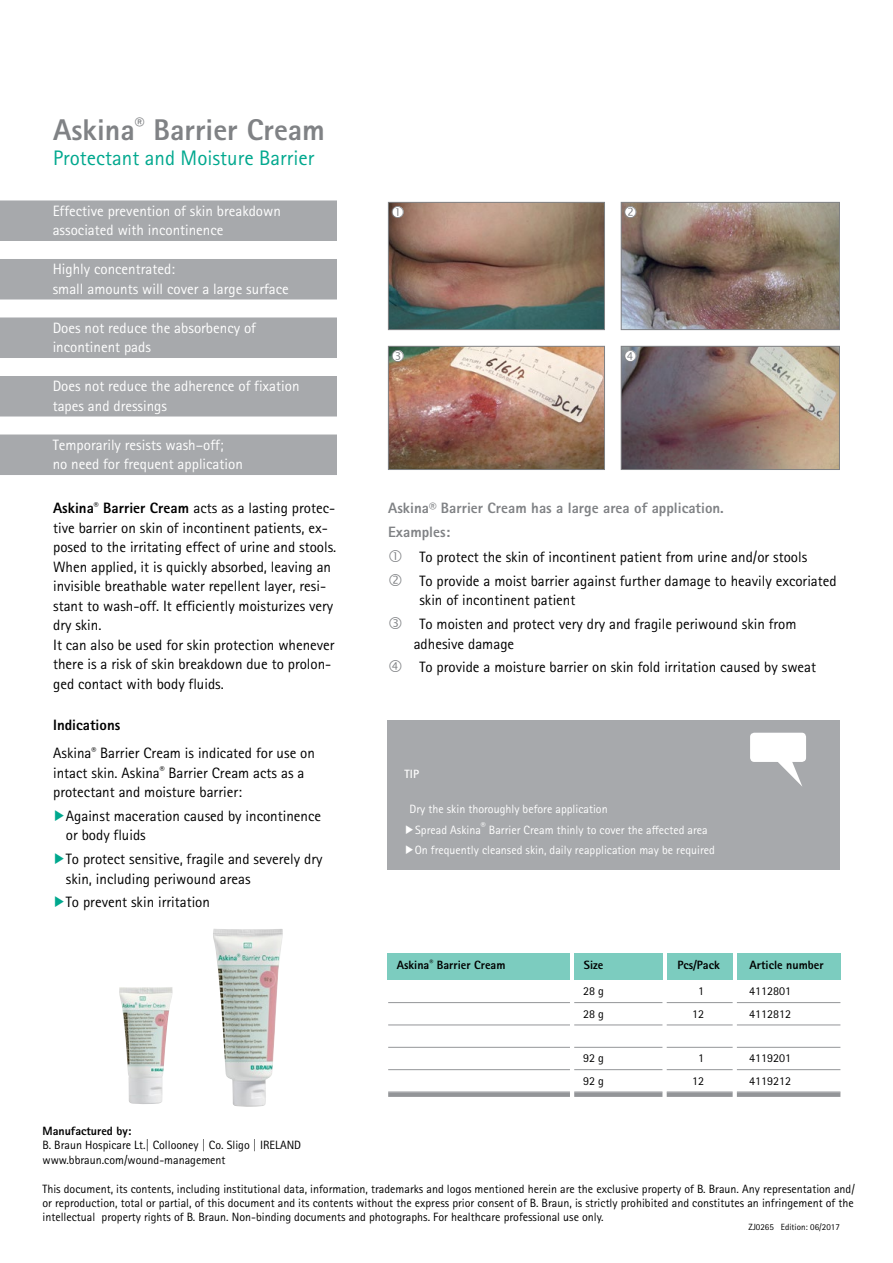
<style>
.page{position:relative;width:893px;height:1263px;background:#fff}
.page>*{position:absolute;margin:0;border:0;box-sizing:border-box;transform-origin:0 0}
.t1{font:800 30px "Rotis Sans Serif Pro";color:#808285}
.t2{font:21px "Rotis Sans Serif Pro";color:#00a88e}
.t3{font:15px/19.5px "Rotis Sans Serif Pro";color:#000}
.t4{font:15px/19.5px "Rotis Sans Serif Pro";color:#fff}
.t5{font:800 15px/23.7px "Rotis Sans Serif Pro";color:#808285}
.t6{font:12px/14.4px "Rotis Sans Serif Pro";color:#000}
.t7{font:12px/20.7px "Rotis Sans Serif Pro";color:#fff}
.t8{font:800 12px "Rotis Sans Serif Pro";color:#000}
.t9{font:700 12px "Rotis Sans Serif Pro";color:#fff}
.t10{font:9px "Rotis Sans Serif Pro";color:#000}
.s1{font-weight:800}
</style>
<div class="page">
<div style="left:0;top:200px;width:337px;height:21px;background:#a7a9ac"></div>
<div style="left:0;top:220px;width:337px;height:21px;background:#a7a9ac"></div>
<div style="left:0;top:259px;width:337px;height:21px;background:#a7a9ac"></div>
<div style="left:0;top:278px;width:337px;height:21px;background:#a7a9ac"></div>
<div style="left:0;top:317px;width:337px;height:21px;background:#a7a9ac"></div>
<div style="left:0;top:337px;width:337px;height:21px;background:#a7a9ac"></div>
<div style="left:0;top:376px;width:337px;height:21px;background:#a7a9ac"></div>
<div style="left:0;top:395px;width:337px;height:21px;background:#a7a9ac"></div>
<div style="left:0;top:434px;width:337px;height:21px;background:#a7a9ac"></div>
<div style="left:0;top:454px;width:337px;height:21px;background:#a7a9ac"></div>
<div style="left:388px;top:720px;width:452px;height:150px;background:#a7a9ac"></div>
<div style="left:750px;top:733px;width:56px;height:29px;background:#fff;border-radius:4px"></div>
<svg style="left:778px;top:762px;width:24px;height:24px"></svg>
<div style="left:388px;top:953px;width:182px;height:27px;background:#7cccbf"></div>
<div style="left:574px;top:953px;width:88px;height:27px;background:#7cccbf"></div>
<div style="left:667px;top:953px;width:66px;height:27px;background:#7cccbf"></div>
<div style="left:737px;top:953px;width:103px;height:27px;background:#7cccbf"></div>
<hr style="left:388px;top:1002px;width:182px;height:1px;background:#939598">
<hr style="left:574px;top:1002px;width:88px;height:1px;background:#939598">
<hr style="left:667px;top:1002px;width:66px;height:1px;background:#939598">
<hr style="left:737px;top:1002px;width:103px;height:1px;background:#939598">
<hr style="left:388px;top:1024px;width:182px;height:1px;background:#939598">
<hr style="left:574px;top:1024px;width:88px;height:1px;background:#939598">
<hr style="left:667px;top:1024px;width:66px;height:1px;background:#939598">
<hr style="left:737px;top:1024px;width:103px;height:1px;background:#939598">
<hr style="left:388px;top:1047px;width:182px;height:1px;background:#939598">
<hr style="left:574px;top:1047px;width:88px;height:1px;background:#939598">
<hr style="left:667px;top:1047px;width:66px;height:1px;background:#939598">
<hr style="left:737px;top:1047px;width:103px;height:1px;background:#939598">
<hr style="left:388px;top:1069px;width:182px;height:1px;background:#939598">
<hr style="left:574px;top:1069px;width:88px;height:1px;background:#939598">
<hr style="left:667px;top:1069px;width:66px;height:1px;background:#939598">
<hr style="left:737px;top:1069px;width:103px;height:1px;background:#939598">
<div style="left:388px;top:1092px;width:182px;height:5px;background:#939598"></div>
<div style="left:574px;top:1092px;width:88px;height:5px;background:#939598"></div>
<div style="left:667px;top:1092px;width:66px;height:5px;background:#939598"></div>
<div style="left:737px;top:1092px;width:103px;height:5px;background:#939598"></div>
<img style="left:390px;top:204px;width:213px;height:124px">
<div style="left:388px;top:202px;width:217px;height:128px;border:1px solid #808285"></div>
<img style="left:623px;top:348px;width:215px;height:120px">
<div style="left:621px;top:346px;width:219px;height:124px;border:1px solid #808285"></div>
<img style="left:623px;top:204px;width:215px;height:124px">
<div style="left:621px;top:202px;width:219px;height:128px;border:1px solid #808285"></div>
<img style="left:390px;top:348px;width:213px;height:120px">
<div style="left:388px;top:346px;width:217px;height:124px;border:1px solid #808285"></div>
<img style="left:119px;top:987px;width:54px;height:117px">
<img style="left:213px;top:929px;width:70px;height:178px">
<svg style="left:392px;top:206px;width:12px;height:12px"></svg>
<svg style="left:625px;top:206px;width:11px;height:12px"></svg>
<svg style="left:392px;top:349px;width:12px;height:13px"></svg>
<svg style="left:625px;top:349px;width:11px;height:13px"></svg>
<h1 class="t1" style="left:53px;top:111px;width:273px">Askina<sup>®</sup> Barrier Cream</h1>
<h2 class="t2" style="left:53px;top:145px;width:263px">Protectant and Moisture Barrier</h2>
<p class="t4" style="left:53px;top:201px;width:230px">Effective prevention of skin breakdown associated with incontinence</p>
<p class="t4" style="left:53px;top:259px;width:238px">Highly concentrated:<br>small amounts will cover a large surface</p>
<p class="t4" style="left:53px;top:318px;width:205px">Does not reduce the absorbency of incontinent pads</p>
<p class="t4" style="left:53px;top:376px;width:248px">Does not reduce the adherence of fixation tapes and dressings</p>
<p class="t4" style="left:53px;top:435px;width:192px">Temporarily resists wash–off;<br>no need for frequent application</p>
<p class="t3" style="left:53px;top:498px;width:285px"><span class="s1">Askina</span><sup>®</sup> <span class="s1">Barrier Cream</span> acts as a lasting protec&shy;tive barrier on skin of incontinent patients, ex&shy;posed to the irritating effect of urine and stools.<br>When applied, it is quickly absorbed, leaving an invisible breathable water repellent layer, resi&shy;stant to wash-off. It efficiently moisturizes very dry skin.<br>It can also be used for skin protection whenever there is a risk of skin breakdown due to prolon&shy;ged contact with body fluids.</p>
<p class="t5" style="left:388px;top:496px;width:337px">Askina® Barrier Cream has a large area of application.<br>Examples:</p>
<p class="t3" style="left:419px;top:545px;width:419px;line-height:23.7px">To protect the skin of incontinent patient from urine and/or stools<br>To provide a moist barrier against further damage to heavily excoriated</p>
<p class="t3" style="left:419px;top:589px;width:379px;line-height:23.7px">skin of incontinent patient<br>To moisten and protect very dry and fragile periwound skin from</p>
<p class="t3" style="left:419px;top:632px;width:398px;line-height:23.7px;text-indent:-6px">adhesive damage<br>To provide a moisture barrier on skin fold irritation caused by sweat</p>
<p class="t3" style="left:53px;top:711px;width:263px;line-height:28px"><span class="s1">Indications<br></span>Askina<sup>®</sup> Barrier Cream is indicated for use on</p>
<p class="t3" style="left:53px;top:763px;width:253px">intact skin. Askina<sup>®</sup> Barrier Cream acts as a protectant and moisture barrier:</p>
<p class="t3" style="left:66px;top:806px;width:257px">Against maceration caused by incontinence or body fluids</p>
<p class="t3" style="left:66px;top:849px;width:258px">To protect sensitive, fragile and severely dry skin, including periwound areas</p>
<p class="t3" style="left:66px;top:893px;width:146px">To prevent skin irritation</p>
<p class="t9" style="left:405px;top:766px;width:16px">TIP</p>
<p class="t7" style="left:415px;top:799px;width:302px;text-indent:-5px">Dry the skin thoroughly before application<br>Spread Askina<sup>®</sup> Barrier Cream thinly to cover the affected area<br>On frequently cleansed skin, daily reapplication may be required</p>
<p class="t8" style="left:397px;top:957px;width:110px">Askina<sup>®</sup> Barrier Cream</p>
<p class="t8" style="left:584px;top:957px;width:21px">Size</p>
<p class="t8" style="left:677px;top:957px;width:44px">Pcs/Pack</p>
<p class="t8" style="left:750px;top:957px;width:75px">Article number</p>
<p class="t6" style="left:583px;top:984px;width:22px">28 g</p>
<p class="t6" style="left:698px;top:984px;width:7px">1</p>
<p class="t6" style="left:749px;top:984px;width:44px">4112801</p>
<p class="t6" style="left:583px;top:1006px;width:22px">28 g</p>
<p class="t6" style="left:692px;top:1006px;width:13px">12</p>
<p class="t6" style="left:749px;top:1006px;width:44px">4112812</p>
<p class="t6" style="left:583px;top:1051px;width:22px">92 g</p>
<p class="t6" style="left:698px;top:1051px;width:7px">1</p>
<p class="t6" style="left:749px;top:1051px;width:44px">4119201</p>
<p class="t6" style="left:583px;top:1073px;width:22px">92 g</p>
<p class="t6" style="left:692px;top:1073px;width:13px">12</p>
<p class="t6" style="left:749px;top:1073px;width:44px">4119212</p>
<p class="t8" style="left:43px;top:1123px;width:90px">Manufactured by:</p>
<p class="t6" style="left:43px;top:1138px;width:260px">B. Braun Hospicare Lt.| Collooney | Co. Sligo | IRELAND www.bbraun.com/wound-management</p>
<p class="t6" style="left:43px;top:1181px;width:814px;text-align:justify">This document, its contents, including institutional data, information, trademarks and logos mentioned herein are the exclusive property of B. Braun. Any representation and/ or reproduction, total or partial, of this document and its contents without the express prior consent of B. Braun, is strictly prohibited and constitutes an infringement of the intellectual property rights of B. Braun. Non-binding documents and photographs. For healthcare professional use only.</p>
<p class="t10" style="left:748px;top:1221px;width:93px">ZJ0265 Edition: 06/2017</p>
</div>
